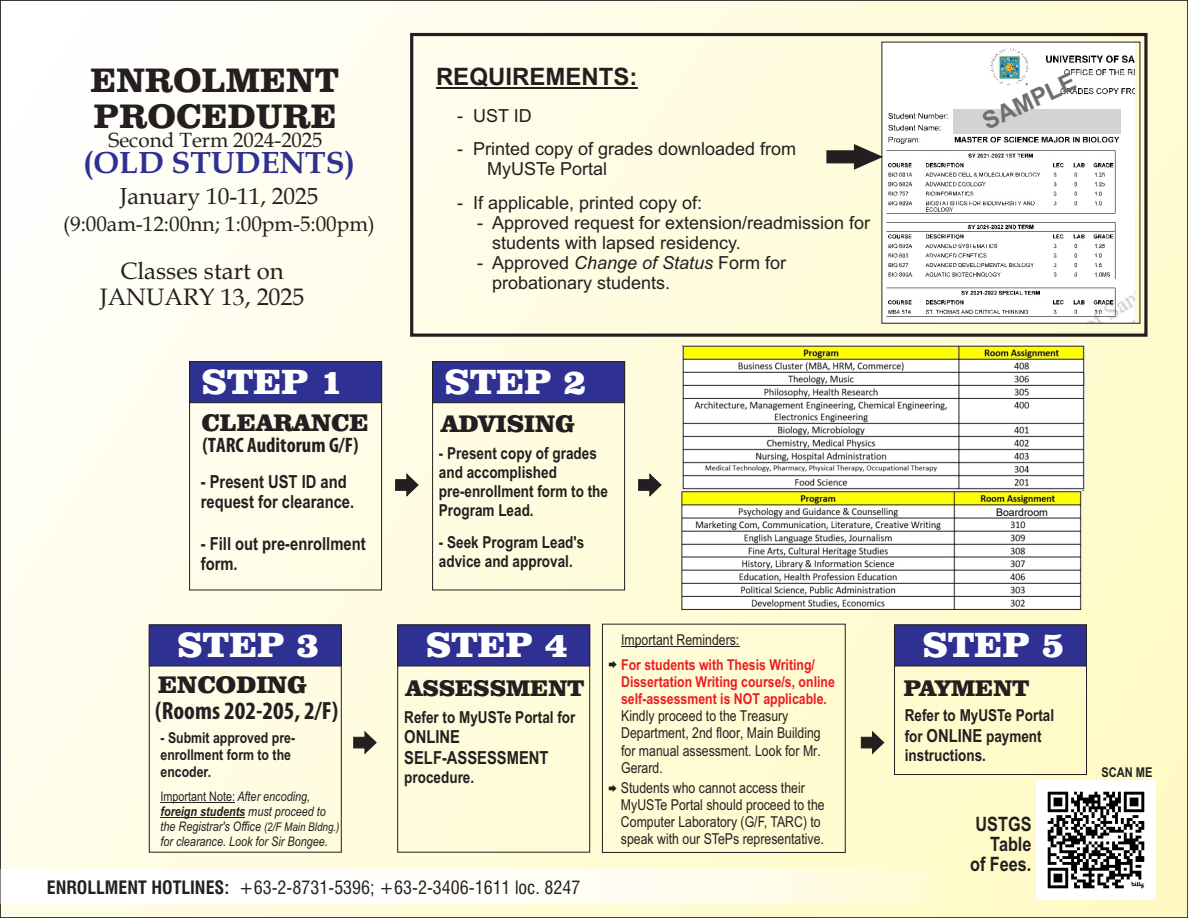
<style>
.page{position:relative;width:1188px;height:918px;background:#fff}
.page>*{position:absolute;margin:0;border:0;box-sizing:border-box;transform-origin:0 0}
.t1{font:900 36px "Clarendon BT";color:#fff}
.t2{font:700 34.95px "Clarendon BT";color:#231f20}
.t3{font:700 30.9px "Book Antiqua";color:#2e3092}
.t4{font:700 condensed 25.05px "Myriad Pro";color:#231f20}
.t5{font:900 24.6px "Clarendon BT";color:#231f20}
.t6{font:700 24px "Arial";color:#231f20}
.t7{font:700 24px "Arial";color:#6d6f71}
.t8{font:23.85px/26px "Book Antiqua";color:#231f20;text-align:center}
.t9{font:23.25px "Book Antiqua";color:#231f20}
.t10{font:900 23.25px "Clarendon BT";color:#231f20}
.t11{font:21px "Book Antiqua";color:#231f20}
.t12{font:700 condensed 21px "Myriad Pro";color:#231f20}
.t13{font:20.55px "Book Antiqua";color:#231f20}
.t14{font:700 19.8px/20.2px "Arial Narrow";color:#231f20;text-align:right}
.t15{font:18px/20.1px "Arial";color:#231f20}
.t16{font:700 18px/20.5px "Arial Narrow";color:#231f20}
.t17{font:condensed 18px "Swiss 721 BT";color:#231f20}
.t18{font:700 16.5px/18.9px "Arial Narrow";color:#231f20}
.t19{font:15px/17.1px "Arial Narrow";color:#231f20}
.t20{font:700 15px/17.1px "Arial Narrow";color:#ed1c24}
.t21{font:700 15px/17.1px "Arial Narrow";color:#231f20}
.t22{font:700 13.5px "Arial Narrow";color:#231f20}
.t23{font:italic 13.2px/15px "Arial Narrow";color:#231f20}
.t24{font:10.5px "Arial";color:#000}
.s1{font-style:italic}
.s2{font-size:18px}
.s3{font-style:normal}
.s4{font-weight:700}
.s5{font-size:12px}
</style>
<div class="page">
<div style="left:0;top:0;width:1188px;height:918px;background:linear-gradient(to right,#fffdf4,#fdf8c7)"></div>
<div style="left:410px;top:33px;width:738px;height:304px;border:3px solid #231f20"></div>
<div style="left:432px;top:362px;width:193px;height:228px;border:1px solid #231f20"></div>
<div style="left:189px;top:362px;width:193px;height:228px;border:1px solid #231f20"></div>
<div style="left:602px;top:624px;width:243px;height:229px;border:1px solid #231f20"></div>
<div style="left:149px;top:625px;width:192px;height:227px;border:1px solid #231f20"></div>
<div style="left:398px;top:625px;width:192px;height:227px;border:1px solid #231f20"></div>
<div style="left:894px;top:625px;width:193px;height:150px;border:1px solid #231f20"></div>
<div style="left:432px;top:362px;width:193px;height:41px;background:#2e3092;border:1px solid #231f20"></div>
<div style="left:189px;top:362px;width:193px;height:41px;background:#2e3092;border:1px solid #231f20"></div>
<div style="left:149px;top:625px;width:192px;height:41px;background:#2e3092;border:1px solid #231f20"></div>
<div style="left:398px;top:625px;width:192px;height:41px;background:#2e3092;border:1px solid #231f20"></div>
<div style="left:894px;top:625px;width:193px;height:41px;background:#2e3092;border:1px solid #231f20"></div>
<svg style="left:638px;top:474px;width:24px;height:22px"></svg>
<svg style="left:395px;top:474px;width:24px;height:22px"></svg>
<svg style="left:609px;top:661px;width:8px;height:7px"></svg>
<svg style="left:609px;top:785px;width:8px;height:7px"></svg>
<svg style="left:353px;top:731px;width:24px;height:23px"></svg>
<svg style="left:861px;top:731px;width:23px;height:23px"></svg>
<hr style="left:161px;top:802px;width:74px;height:1px;background:#231f20">
<hr style="left:161px;top:817px;width:84px;height:1px;background:#231f20">
<hr style="left:436px;top:87px;width:201px;height:1px;background:#231f20">
<hr style="left:621px;top:646px;width:118px;height:1px;background:#231f20">
<img style="left:884px;top:44px;width:250px;height:277px">
<div style="left:953px;top:109px;width:168px;height:24px;background:#d1d3d4"></div>
<svg style="left:827px;top:144px;width:56px;height:25px"></svg>
<img style="left:682px;top:345px;width:402px;height:145px">
<img style="left:682px;top:490px;width:400px;height:120px">
<img style="left:1036px;top:781px;width:119px;height:118px">
<div style="left:0;top:869px;width:942px;height:35px;background:linear-gradient(to right,#fff,#fffce0)"></div>
<img style="left:967px;top:506px;width:97px;height:10px">
<h2 class="t2" style="left:90px;top:65px;width:250px">ENROLMENT</h2>
<h3 class="t6" style="left:436px;top:68px;width:203px">REQUIREMENTS:</h3>
<h2 class="t2" style="left:94px;top:101px;width:245px">PROCEDURE</h2>
<h3 class="t13" style="left:109px;top:126px;width:215px">Second Term 2024-2025</h3>
<h3 class="t3" style="left:83px;top:151px;width:273px">(OLD STUDENTS)</h3>
<h3 class="t9" style="left:120px;top:187px;width:200px">January 10-11, 2025</h3>
<h3 class="t11" style="left:63px;top:216px;width:313px">(9:00am-12:00nn; 1:00pm-5:00pm)</h3>
<h3 class="t8" style="left:100px;top:261px;width:206px">Classes start on<br>JANUARY 13, 2025</h3>
<p class="t15" style="left:457px;top:107px;width:76px">- UST ID</p>
<p class="t15" style="left:487px;top:140px;width:311px;text-indent:-30px">- Printed copy of grades downloaded from<br>MyUSTe Portal</p>
<p class="t15" style="left:457px;top:194px;width:247px">- If applicable, printed copy of:</p>
<p class="t15" style="left:492px;top:214px;width:380px;text-indent:-15px">- Approved request for extension/readmission for students with lapsed residency.</p>
<p class="t15" style="left:492px;top:254px;width:296px;text-indent:-15px">- Approved <span class="s1">Change of Status</span> Form for probationary students.</p>
<h1 class="t1" style="left:201px;top:366px;width:144px">STEP 1</h1>
<h1 class="t1" style="left:444px;top:366px;width:144px">STEP 2</h1>
<h3 class="t5" style="left:202px;top:412px;width:169px">CLEARANCE</h3>
<h3 class="t5" style="left:441px;top:413px;width:136px">ADVISING</h3>
<h3 class="t12" style="left:202px;top:432px;width:158px">(TARC Auditorum G/F)</h3>
<p class="t18" style="left:439px;top:446px;width:171px">- Present copy of grades and accomplished pre-enrollment form to the<br>Program Lead.</p>
<p class="t18" style="left:439px;top:535px;width:147px">- Seek Program Lead's advice and approval.</p>
<p class="t16" style="left:201px;top:473px;width:155px">- Present UST ID and request for clearance.</p>
<p class="t16" style="left:201px;top:535px;width:166px">- Fill out pre-enrollment form.</p>
<h3 class="t7" style="left:980px;top:114px;width:102px;rotate:-25deg">SAMPLE</h3>
<p class="t24" style="left:996px;top:505px;width:53px">Boardroom</p>
<h1 class="t1" style="left:177px;top:630px;width:144px">STEP 3</h1>
<h1 class="t1" style="left:426px;top:630px;width:144px">STEP 4</h1>
<h1 class="t1" style="left:922px;top:630px;width:144px">STEP 5</h1>
<p class="t19" style="left:621px;top:632px;width:120px">Important Reminders:</p>
<p class="t20" style="left:621px;top:658px;width:215px">For students with Thesis Writing/<br>Dissertation Writing course/s, online self-assessment is NOT applicable.</p>
<p class="t19" style="left:621px;top:709px;width:201px">Kindly proceed to the Treasury<br>Department, 2nd floor, Main Building for manual assessment. Look for Mr.<br>Gerard.</p>
<p class="t19" style="left:621px;top:781px;width:205px">Students who cannot access their MyUSTe Portal should proceed to the Computer Laboratory (G/F, TARC) to speak with our STePs representative.</p>
<h3 class="t5" style="left:158px;top:674px;width:151px">ENCODING</h3>
<h3 class="t10" style="left:406px;top:678px;width:180px">ASSESSMENT</h3>
<h3 class="t10" style="left:904px;top:679px;width:127px">PAYMENT</h3>
<h3 class="t4" style="left:155px;top:700px;width:184px">(Rooms 202-205, 2/F)</h3>
<p class="t18" style="left:905px;top:707px;width:151px;line-height:19.6px">Refer to MyUSTe Portal for <span class="s2">ONLINE</span> payment instructions.</p>
<p class="t18" style="left:404px;top:709px;width:173px">Refer to MyUSTe Portal for</p>
<p class="t16" style="left:404px;top:728px;width:146px">ONLINE<br>SELF-ASSESSMENT</p>
<p class="t18" style="left:404px;top:769px;width:71px">procedure.</p>
<p class="t21" style="left:161px;top:731px;width:136px">- Submit approved pre&shy;enrollment form to the encoder.</p>
<p class="t23" style="left:161px;top:790px;width:181px"><span class="s3">Important Note:</span> After encoding, <span class="s4">foreign students</span> must proceed to the Registrar's Office <span class="s5">(2/F Main Bldng.) </span>for clearance. Look for Sir Bongee.</p>
<h3 class="t14" style="left:970px;top:815px;width:63px">USTGS<br>Table of Fees.</h3>
<p class="t17" style="left:47px;top:880px;width:535px"><span class="s4">ENROLLMENT HOTLINES:</span> +63-2-8731-5396; +63-2-3406-1611 loc. 8247</p>
<p class="t22" style="left:1101px;top:767px;width:53px">SCAN ME</p>
</div>
